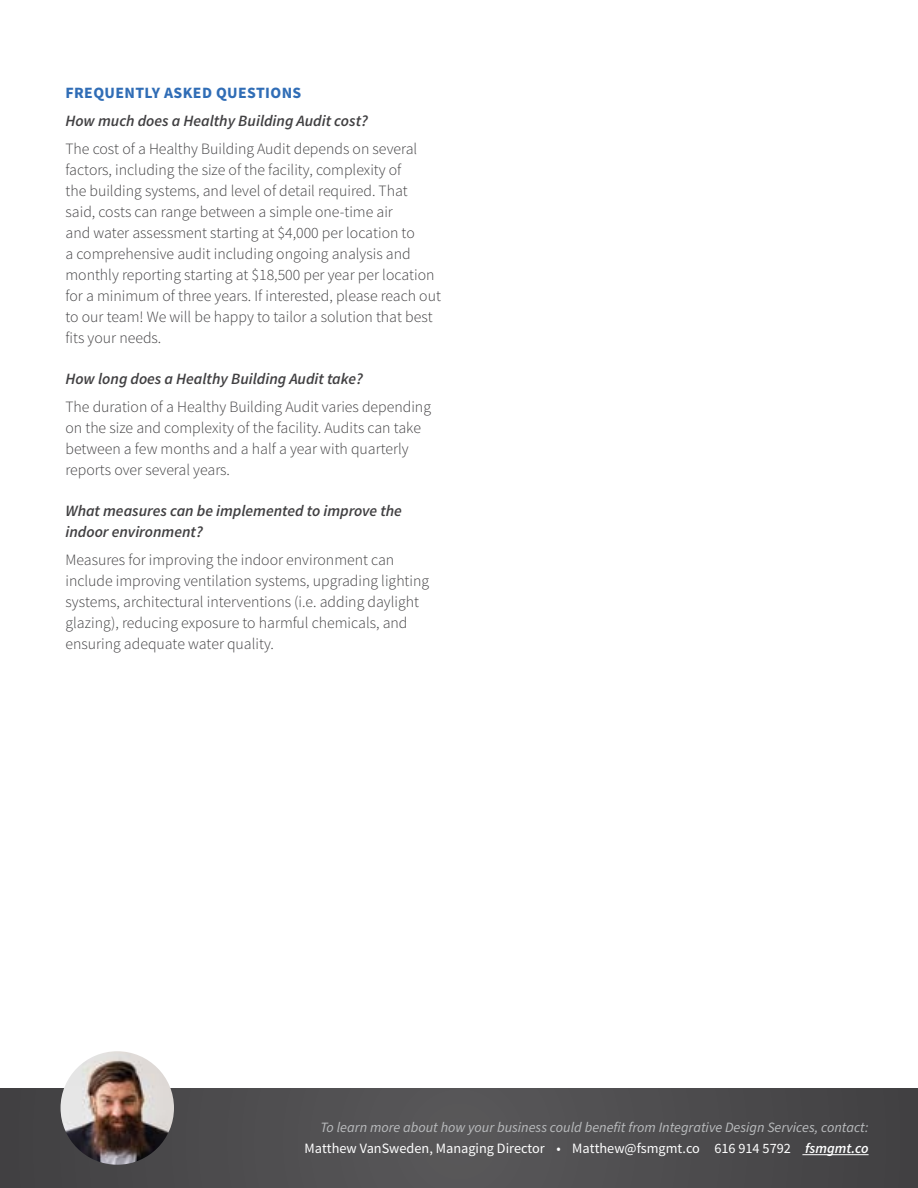
<style>
.page{position:relative;width:918px;height:1188px;background:#fff}
.page>*{position:absolute;margin:0;border:0;box-sizing:border-box;transform-origin:0 0}
.t1{font:300 15.75px/21px "Source Sans Pro";color:#414042}
.t2{font:italic 600 15.75px/21px "Source Sans Pro";color:#414042}
.t3{font:700 15.75px "Source Sans Pro";letter-spacing:.025em;color:#306db6}
.t4{font:italic 14.25px "Source Sans Pro";color:#b9bbbd}
.t5{font:14.25px "Source Sans Pro";color:#fff}
.s1{font-weight:600;font-style:italic}
</style>
<div class="page">
<div style="left:0;top:1088px;width:918px;height:100px;background:#4e4d4f"></div>
<hr style="left:802px;top:1154px;width:67px;height:1px;background:#fff">
<img style="left:61px;top:1051px;width:113px;height:114px;border-radius:57px">
<p class="t3" style="left:65px;top:82px;width:237px">FREQUENTLY ASKED QUESTIONS</p>
<p class="t2" style="left:65px;top:110px;width:304px">How much does a Healthy Building Audit cost?</p>
<p class="t1" style="left:65px;top:138px;width:377px">The cost of a Healthy Building Audit depends on several factors, including the size of the facility, complexity of<br>the building systems, and level of detail required. That said, costs can range between a simple one-time air<br>and water assessment starting at $4,000 per location to<br>a comprehensive audit including ongoing analysis and monthly reporting starting at $18,500 per year per location for a minimum of three years. If interested, please reach out to our team! We will be happy to tailor a solution that best fits your needs.</p>
<p class="t2" style="left:65px;top:368px;width:299px">How long does a Healthy Building Audit take?</p>
<p class="t1" style="left:65px;top:396px;width:367px">The duration of a Healthy Building Audit varies depending on the size and complexity of the facility. Audits can take between a few months and a half a year with quarterly reports over several years.</p>
<p class="t2" style="left:65px;top:501px;width:338px">What measures can be implemented to improve the indoor environment?</p>
<p class="t1" style="left:65px;top:550px;width:365px">Measures for improving the indoor environment can include improving ventilation systems, upgrading lighting systems, architectural interventions (i.e. adding daylight glazing), reducing exposure to harmful chemicals, and ensuring adequate water quality.</p>
<p class="t4" style="left:320px;top:1117px;width:550px">To learn more about how your business could benefit from Integrative Design Services, contact:</p>
<p class="t5" style="left:305px;top:1140px;width:566px">Matthew VanSweden, Managing Director • Matthew@fsmgmt.co 616 914 5792 <span class="s1">fsmgmt.co</span></p>
</div>
